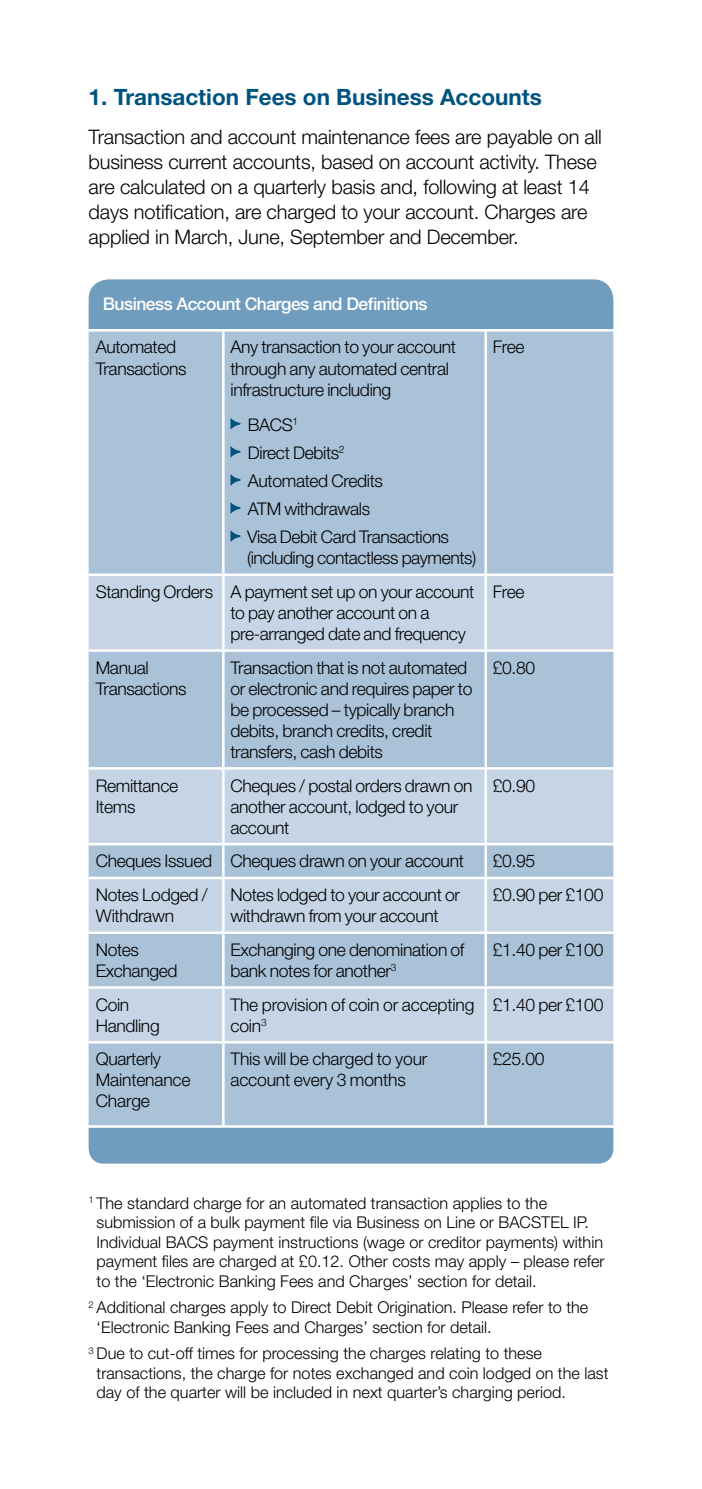
<style>
.page{position:relative;width:702px;height:1489px;background:#fff}
.page>*{position:absolute;margin:0;border:0;box-sizing:border-box;transform-origin:0 0}
.t1{font:700 22.5px "Helvetica Neue LT Std";color:#00537e}
.t2{font:300 20px/25px "Helvetica Neue LT Std";letter-spacing:-.01em;color:#000}
.t3{font:300 17.5px/21px "Helvetica Neue LT Std";letter-spacing:-.02em;color:#000}
.t4{font:500 17.5px "Helvetica Neue LT Std";letter-spacing:-.03em;color:#fff}
.t5{font:300 16.25px/19.5px "Helvetica Neue LT Std";color:#000}
</style>
<div class="page">
<div style="left:89px;top:331px;width:524px;height:794px;background:#a9c2d8"></div>
<svg style="left:89px;top:576px;width:524px;height:464px;fill:#c5d5e6"></svg>
<hr style="left:89px;top:931px;width:134px;height:2px;background:#fff">
<hr style="left:89px;top:986px;width:134px;height:2px;background:#fff">
<hr style="left:89px;top:1040px;width:134px;height:3px;background:#fff">
<hr style="left:222px;top:331px;width:2px;height:242px;background:#fff">
<hr style="left:484px;top:331px;width:3px;height:242px;background:#fff">
<hr style="left:89px;top:573px;width:134px;height:3px;background:#fff">
<hr style="left:223px;top:573px;width:262px;height:3px;background:#fff">
<hr style="left:222px;top:576px;width:2px;height:73px;background:#fff">
<hr style="left:485px;top:573px;width:128px;height:3px;background:#fff">
<hr style="left:484px;top:576px;width:3px;height:73px;background:#fff">
<hr style="left:89px;top:649px;width:134px;height:2px;background:#fff">
<hr style="left:223px;top:649px;width:262px;height:2px;background:#fff">
<hr style="left:222px;top:651px;width:2px;height:116px;background:#fff">
<hr style="left:485px;top:649px;width:128px;height:2px;background:#fff">
<hr style="left:484px;top:651px;width:3px;height:116px;background:#fff">
<hr style="left:89px;top:767px;width:134px;height:2px;background:#fff">
<hr style="left:223px;top:767px;width:262px;height:2px;background:#fff">
<hr style="left:222px;top:769px;width:2px;height:73px;background:#fff">
<hr style="left:485px;top:767px;width:128px;height:2px;background:#fff">
<hr style="left:484px;top:769px;width:3px;height:73px;background:#fff">
<hr style="left:89px;top:842px;width:134px;height:3px;background:#fff">
<hr style="left:223px;top:842px;width:262px;height:3px;background:#fff">
<hr style="left:222px;top:845px;width:2px;height:31px;background:#fff">
<hr style="left:485px;top:842px;width:128px;height:3px;background:#fff">
<hr style="left:484px;top:845px;width:3px;height:31px;background:#fff">
<hr style="left:89px;top:876px;width:134px;height:3px;background:#fff">
<hr style="left:223px;top:876px;width:262px;height:3px;background:#fff">
<hr style="left:222px;top:879px;width:2px;height:52px;background:#fff">
<hr style="left:485px;top:876px;width:128px;height:3px;background:#fff">
<hr style="left:484px;top:879px;width:3px;height:52px;background:#fff">
<hr style="left:223px;top:931px;width:262px;height:2px;background:#fff">
<hr style="left:222px;top:933px;width:2px;height:53px;background:#fff">
<hr style="left:485px;top:931px;width:128px;height:2px;background:#fff">
<hr style="left:484px;top:933px;width:3px;height:53px;background:#fff">
<hr style="left:223px;top:986px;width:262px;height:2px;background:#fff">
<hr style="left:222px;top:988px;width:2px;height:52px;background:#fff">
<hr style="left:485px;top:986px;width:128px;height:2px;background:#fff">
<hr style="left:484px;top:988px;width:3px;height:52px;background:#fff">
<hr style="left:223px;top:1040px;width:262px;height:3px;background:#fff">
<hr style="left:222px;top:1043px;width:2px;height:82px;background:#fff">
<hr style="left:485px;top:1040px;width:128px;height:3px;background:#fff">
<hr style="left:484px;top:1043px;width:3px;height:82px;background:#fff">
<div style="left:89px;top:279px;width:524px;height:50px;background:#709dbe"></div>
<svg style="left:230px;top:418px;width:10px;height:11px"></svg>
<svg style="left:230px;top:446px;width:10px;height:11px"></svg>
<svg style="left:230px;top:474px;width:10px;height:12px"></svg>
<svg style="left:230px;top:502px;width:10px;height:12px"></svg>
<svg style="left:230px;top:530px;width:10px;height:12px"></svg>
<div style="left:89px;top:1127px;width:524px;height:36px;background:#709dbe"></div>
<p class="t1" style="left:89px;top:83px;width:454px">1. Transaction Fees on Business Accounts</p>
<p class="t2" style="left:89px;top:124px;width:515px">Transaction and account maintenance fees are payable on all business current accounts, based on account activity. These are calculated on a quarterly basis and, following at least 14 days notification, are charged to your account. Charges are applied in March, June, September and December.</p>
<p class="t4" style="left:103px;top:294px;width:326px">Business Account Charges and Definitions</p>
<p class="t3" style="left:96px;top:336px;width:92px">Automated<br>Transactions</p>
<p class="t3" style="left:230px;top:336px;width:227px">Any transaction to your account through any automated central infrastructure including</p>
<p class="t3" style="left:247px;top:410px;width:203px;line-height:28px">BACS<sup>1<br></sup>Direct Debits<sup>2<br></sup>Automated Credits<br>ATM withdrawals<br>Visa Debit Card Transactions</p>
<p class="t3" style="left:247px;top:547px;width:231px">(including contactless payments)</p>
<p class="t3" style="left:493px;top:336px;width:33px">Free</p>
<p class="t3" style="left:230px;top:580px;width:245px;text-indent:-135px">Standing Orders A payment set up on your account to pay another account on a pre-arranged date and frequency</p>
<p class="t3" style="left:493px;top:580px;width:33px">Free</p>
<p class="t3" style="left:96px;top:656px;width:92px">Manual<br>Transactions</p>
<p class="t3" style="left:230px;top:656px;width:243px">Transaction that is not automated or electronic and requires paper to be processed – typically branch debits, branch credits, credit transfers, cash debits</p>
<p class="t3" style="left:493px;top:656px;width:44px">£0.80</p>
<p class="t3" style="left:96px;top:774px;width:84px">Remittance<br>Items</p>
<p class="t3" style="left:230px;top:774px;width:243px">Cheques / postal orders drawn on another account, lodged to your account</p>
<p class="t3" style="left:493px;top:774px;width:44px">£0.90</p>
<p class="t3" style="left:96px;top:850px;width:369px">Cheques Issued Cheques drawn on your account</p>
<p class="t3" style="left:493px;top:850px;width:44px">£0.95</p>
<p class="t3" style="left:96px;top:884px;width:113px">Notes Lodged /<br>Withdrawn</p>
<p class="t3" style="left:230px;top:884px;width:231px">Notes lodged to your account or withdrawn from your account</p>
<p class="t3" style="left:493px;top:884px;width:112px">£0.90 per £100</p>
<p class="t3" style="left:96px;top:938px;width:83px">Notes<br>Exchanged</p>
<p class="t3" style="left:230px;top:938px;width:235px">Exchanging one denomination of bank notes for another<sup>3</sup></p>
<p class="t3" style="left:493px;top:938px;width:112px">£1.40 per £100</p>
<p class="t3" style="left:96px;top:993px;width:65px">Coin<br>Handling</p>
<p class="t3" style="left:230px;top:993px;width:245px">The provision of coin or accepting coin<sup>3</sup></p>
<p class="t3" style="left:493px;top:993px;width:112px">£1.40 per £100</p>
<p class="t3" style="left:96px;top:1048px;width:96px">Quarterly<br>Maintenance<br>Charge</p>
<p class="t3" style="left:230px;top:1048px;width:198px">This will be charged to your account every 3 months</p>
<p class="t3" style="left:493px;top:1048px;width:53px">£25.00</p>
<p class="t5" style="left:96px;top:1192px;width:509px;text-indent:-8px"><sup>1</sup> The standard charge for an automated transaction applies to the submission of a bulk payment file via Business on Line or BACSTEL IP.<br>Individual BACS payment instructions (wage or creditor payments) within payment files are charged at £0.12. Other costs may apply – please refer to the ‘Electronic Banking Fees and Charges’ section for detail.</p>
<p class="t5" style="left:96px;top:1297px;width:493px;text-indent:-8px"><sup>2</sup> Additional charges apply to Direct Debit Origination. Please refer to the ‘Electronic Banking Fees and Charges’ section for detail.</p>
<p class="t5" style="left:96px;top:1343px;width:513px;text-indent:-8px"><sup>3</sup> Due to cut-off times for processing the charges relating to these transactions, the charge for notes exchanged and coin lodged on the last day of the quarter will be included in next quarter’s charging period.</p>
</div>
